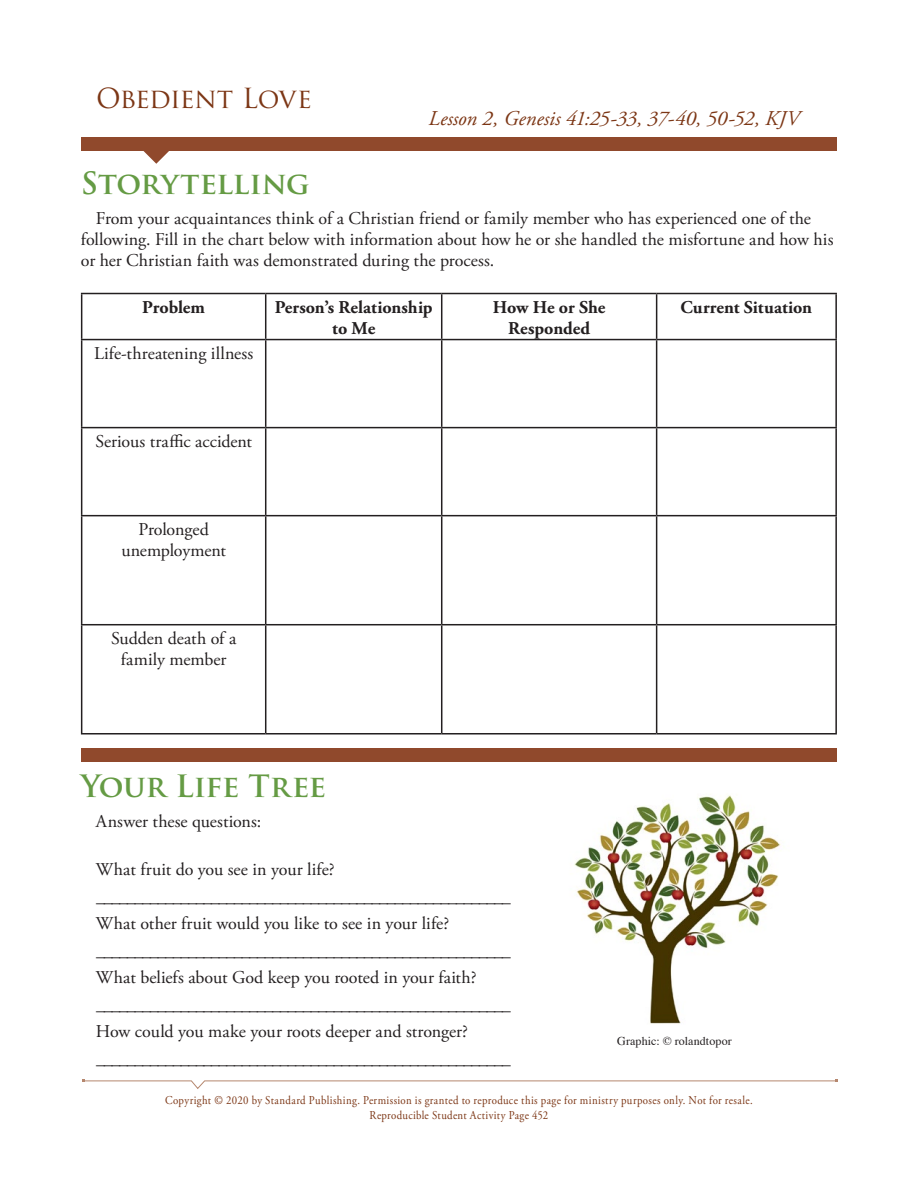
<style>
.page{position:relative;width:918px;height:1188px;background:#fff}
.page>*{position:absolute;margin:0;border:0;box-sizing:border-box;transform-origin:0 0}
.Repro_Head{font:700 30px "Trajan Pro";letter-spacing:-.005em;color:#659b44}
.Repro_Footer_Title{font:27px "Trajan Pro";letter-spacing:-.03em;color:#7c3615}
.Repro_Footer_Title-2{font:italic 21px "Adobe Garamond Pro";color:#7c3615}
.Repro_Body{font:18px/21px "Adobe Garamond Pro";color:#231f20;text-align:center}
.Repro_Body-2{font:700 18px/21px "Adobe Garamond Pro";color:#231f20;text-align:center}
.Repro_Body-3{font:12px "Adobe Garamond Pro";letter-spacing:.035em;color:#7c3615;scale:.9 1}
.t1{font:12px "Times";letter-spacing:.005em;color:#231f20}
</style>
<div class="page">
<svg style="left:82px;top:1079px;width:756px;height:10px"></svg>
<div style="left:81px;top:137px;width:756px;height:14px;background:#90492c"></div>
<svg style="left:144px;top:151px;width:25px;height:13px"></svg>
<hr style="left:81px;top:293px;width:185px;height:1px;background:#231f20">
<hr style="left:81px;top:294px;width:1px;height:45px;background:#231f20">
<hr style="left:266px;top:293px;width:176px;height:1px;background:#231f20">
<hr style="left:265px;top:294px;width:1px;height:45px;background:#231f20">
<hr style="left:442px;top:293px;width:215px;height:1px;background:#231f20">
<hr style="left:441px;top:294px;width:1px;height:45px;background:#231f20">
<hr style="left:657px;top:293px;width:180px;height:1px;background:#231f20">
<hr style="left:656px;top:294px;width:1px;height:45px;background:#231f20">
<hr style="left:835px;top:294px;width:2px;height:45px;background:#231f20">
<hr style="left:81px;top:339px;width:185px;height:1px;background:#231f20">
<hr style="left:81px;top:340px;width:1px;height:87px;background:#231f20">
<hr style="left:266px;top:339px;width:176px;height:1px;background:#231f20">
<hr style="left:265px;top:340px;width:1px;height:87px;background:#231f20">
<hr style="left:442px;top:339px;width:215px;height:1px;background:#231f20">
<hr style="left:441px;top:340px;width:1px;height:87px;background:#231f20">
<hr style="left:657px;top:339px;width:180px;height:1px;background:#231f20">
<hr style="left:656px;top:340px;width:1px;height:87px;background:#231f20">
<hr style="left:835px;top:340px;width:2px;height:87px;background:#231f20">
<hr style="left:81px;top:427px;width:185px;height:1px;background:#231f20">
<hr style="left:81px;top:428px;width:1px;height:87px;background:#231f20">
<hr style="left:266px;top:427px;width:176px;height:1px;background:#231f20">
<hr style="left:265px;top:428px;width:1px;height:87px;background:#231f20">
<hr style="left:442px;top:427px;width:215px;height:1px;background:#231f20">
<hr style="left:441px;top:428px;width:1px;height:87px;background:#231f20">
<hr style="left:657px;top:427px;width:180px;height:1px;background:#231f20">
<hr style="left:656px;top:428px;width:1px;height:87px;background:#231f20">
<hr style="left:835px;top:428px;width:2px;height:87px;background:#231f20">
<hr style="left:81px;top:515px;width:185px;height:1px;background:#231f20">
<hr style="left:81px;top:516px;width:1px;height:108px;background:#231f20">
<hr style="left:266px;top:515px;width:176px;height:1px;background:#231f20">
<hr style="left:265px;top:516px;width:1px;height:108px;background:#231f20">
<hr style="left:442px;top:515px;width:215px;height:1px;background:#231f20">
<hr style="left:441px;top:516px;width:1px;height:108px;background:#231f20">
<hr style="left:657px;top:515px;width:180px;height:1px;background:#231f20">
<hr style="left:656px;top:516px;width:1px;height:108px;background:#231f20">
<hr style="left:835px;top:516px;width:2px;height:108px;background:#231f20">
<hr style="left:81px;top:624px;width:185px;height:1px;background:#231f20">
<hr style="left:81px;top:625px;width:1px;height:108px;background:#231f20">
<hr style="left:266px;top:624px;width:176px;height:1px;background:#231f20">
<hr style="left:265px;top:625px;width:1px;height:108px;background:#231f20">
<hr style="left:442px;top:624px;width:215px;height:1px;background:#231f20">
<hr style="left:441px;top:625px;width:1px;height:108px;background:#231f20">
<hr style="left:657px;top:624px;width:180px;height:1px;background:#231f20">
<hr style="left:656px;top:625px;width:1px;height:108px;background:#231f20">
<hr style="left:835px;top:625px;width:2px;height:108px;background:#231f20">
<hr style="left:81px;top:733px;width:185px;height:2px;background:#231f20">
<hr style="left:266px;top:733px;width:176px;height:2px;background:#231f20">
<hr style="left:442px;top:733px;width:215px;height:2px;background:#231f20">
<hr style="left:657px;top:733px;width:180px;height:2px;background:#231f20">
<div style="left:81px;top:748px;width:756px;height:14px;background:#90492c"></div>
<img style="left:574px;top:795px;width:207px;height:229px">
<p class="Repro_Footer_Title" style="left:96px;top:81px;width:217px">Obedient Love</p>
<p class="Repro_Footer_Title-2" style="left:429px;top:106px;width:373px">Lesson 2, Genesis 41:25-33, 37-40, 50-52, KJV</p>
<p class="Repro_Head" style="left:81px;top:164px;width:230px">Storytelling</p>
<p class="Repro_Body" style="left:81px;top:208px;width:754px;text-align:left;text-indent:15px">From your acquaintances think of a Christian friend or family member who has experienced one of the following. Fill in the chart below with information about how he or she handled the misfortune and how his or her Christian faith was demonstrated during the process.</p>
<p class="Repro_Body-2" style="left:142px;top:297px;width:64px">Problem</p>
<p class="Repro_Body-2" style="left:275px;top:297px;width:159px">Person’s Relationship to Me</p>
<p class="Repro_Body-2" style="left:493px;top:297px;width:114px">How He or She<br>Responded</p>
<p class="Repro_Body-2" style="left:681px;top:297px;width:133px">Current Situation</p>
<p class="Repro_Body" style="left:94px;top:343px;width:161px">Life-threatening illness</p>
<p class="Repro_Body" style="left:95px;top:431px;width:158px">Serious traffic accident</p>
<p class="Repro_Body" style="left:121px;top:519px;width:106px">Prolonged unemployment</p>
<p class="Repro_Body" style="left:111px;top:628px;width:127px">Sudden death of a family member</p>
<p class="Repro_Head" style="left:81px;top:768px;width:247px">Your Life Tree</p>
<p class="Repro_Body" style="left:96px;top:812px;width:167px">Answer these questions:</p>
<p class="Repro_Body" style="left:96px;top:860px;width:240px">What fruit do you see in your life?</p>
<p class="Repro_Body" style="left:96px;top:887px;width:416px">______________________________________________________</p>
<p class="Repro_Body" style="left:96px;top:914px;width:355px">What other fruit would you like to see in your life?</p>
<p class="Repro_Body" style="left:96px;top:941px;width:416px">______________________________________________________</p>
<p class="Repro_Body" style="left:96px;top:968px;width:382px">What beliefs about God keep you rooted in your faith?</p>
<p class="Repro_Body" style="left:96px;top:995px;width:416px">______________________________________________________</p>
<p class="Repro_Body" style="left:96px;top:1022px;width:374px">How could you make your roots deeper and stronger?</p>
<p class="Repro_Body" style="left:96px;top:1049px;width:416px">______________________________________________________</p>
<p class="t1" style="left:617px;top:1030px;width:116px">Graphic: © rolandtopor</p>
<p class="Repro_Body-3" style="left:165px;top:1093px;width:654px">Copyright © 2020 by Standard Publishing. Permission is granted to reproduce this page for ministry purposes only. Not for resale.</p>
<p class="Repro_Body-3" style="left:370px;top:1108px;width:200px">Reproducible Student Activity Page 452</p>
</div>
